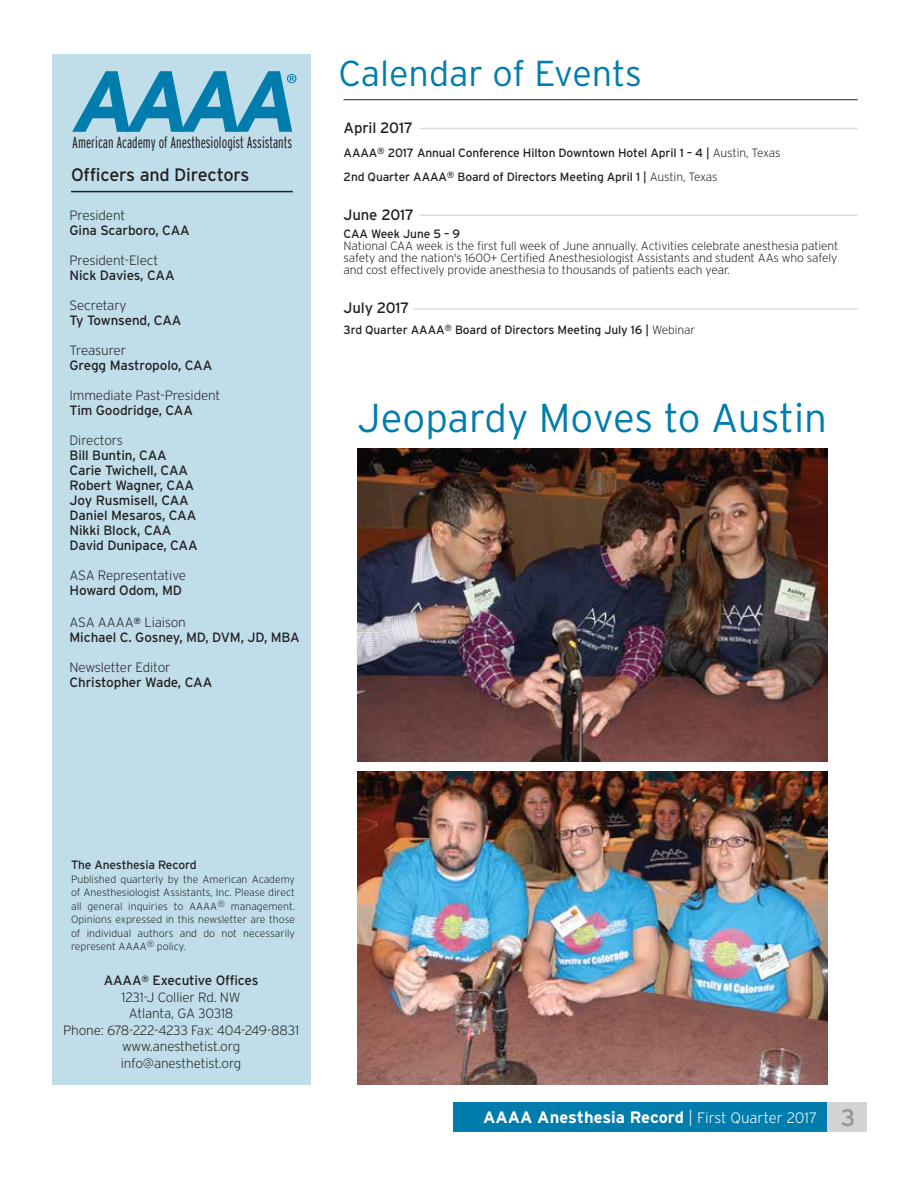
<style>
.page{position:relative;width:918px;height:1188px;background:#fff}
.page>*{position:absolute;margin:0;border:0;box-sizing:border-box;transform-origin:0 0}
.t1{font:italic 700 86.55px "Interstate";color:#007cad}
.t2{font:300 40.35px "Interstate";color:#007cad}
.t3{font:300 36px "Interstate";color:#007cad}
.t4{font:18px "Interstate";letter-spacing:-.01em;color:#231f20}
.t5{font:700 16.5px "Interstate";color:#fff}
.t6{font:300 extra-condensed 16.05px "Interstate";color:#231f20}
.t7{font:15px "Interstate";letter-spacing:-.01em;color:#231f20}
.t8{font:13.5px/15px "Interstate";letter-spacing:-.01em;color:#231f20}
.t9{font:13.5px/16.5px "Interstate Light Extra";letter-spacing:-.01em;color:#231f20;text-align:center}
.t10{font:12px/12px "Interstate Light Extra";letter-spacing:-.01em;color:#231f20;text-align:justify}
.t11{font:12px/24px "Interstate";letter-spacing:-.01em;color:#231f20}
.t12{font:10.5px/13.5px "Interstate Light Extra";color:#231f20;text-align:justify}
.s1{font-family:"Interstate Light Extra"}
.s2{font-family:"Interstate Light Extra";font-weight:400}
.s3{font-family:"Interstate Light Extra";font-weight:400;font-size:15px}
.s4{font-weight:400;font-size:24px;color:#939598}
</style>
<div class="page">
<div style="left:52px;top:54px;width:258px;height:1030px;background:#c0deea"></div>
<div style="left:817px;top:1103px;width:50px;height:29px;background:#d1d3d4"></div>
<div style="left:454px;top:1103px;width:373px;height:29px;background:#007cad"></div>
<hr style="left:71px;top:191px;width:222px;height:1px;background:#231f20">
<svg style="left:287px;top:74px;width:9px;height:9px"></svg>
<hr style="left:344px;top:99px;width:514px;height:1px;background:#231f20">
<hr style="left:419px;top:128px;width:439px;height:1px;background:#dcddde">
<hr style="left:419px;top:214px;width:439px;height:2px;background:#dcddde">
<hr style="left:413px;top:308px;width:445px;height:2px;background:#dcddde">
<img style="left:357px;top:771px;width:470px;height:313px">
<img style="left:357px;top:448px;width:470px;height:314px">
<h1 class="t1" style="left:73px;top:53px;width:228px">AAAA</h1>
<p class="t6" style="left:72px;top:133px;width:221px">American Academy of Anesthesiologist Assistants</p>
<h3 class="t4" style="left:71px;top:165px;width:180px">Officers and Directors</h3>
<p class="t9" style="left:70px;top:207px;width:57px">President</p>
<p class="t8" style="left:70px;top:223px;width:122px">Gina Scarboro, CAA</p>
<p class="t9" style="left:70px;top:252px;width:90px">President-Elect</p>
<p class="t8" style="left:70px;top:268px;width:107px">Nick Davies, CAA</p>
<p class="t9" style="left:70px;top:297px;width:59px">Secretary</p>
<p class="t8" style="left:70px;top:313px;width:113px">Ty Townsend, CAA</p>
<p class="t9" style="left:70px;top:342px;width:58px">Treasurer</p>
<p class="t8" style="left:70px;top:358px;width:144px">Gregg Mastropolo, CAA</p>
<p class="t9" style="left:70px;top:387px;width:152px">Immediate Past-President</p>
<p class="t8" style="left:70px;top:403px;width:125px">Tim Goodridge, CAA</p>
<p class="t9" style="left:70px;top:432px;width:55px">Directors</p>
<p class="t8" style="left:70px;top:448px;width:130px">Bill Buntin, CAA<br>Carie Twichell, CAA<br>Robert Wagner, CAA<br>Joy Rusmisell, CAA<br>Daniel Mesaros, CAA<br>Nikki Block, CAA<br>David Dunipace, CAA</p>
<p class="t9" style="left:70px;top:567px;width:118px">ASA Representative</p>
<p class="t8" style="left:70px;top:583px;width:114px">Howard Odom, MD</p>
<p class="t9" style="left:70px;top:614px;width:118px">ASA AAAA<sup>®</sup> Liaison</p>
<p class="t8" style="left:70px;top:629px;width:232px">Michael C. Gosney, MD, DVM, JD, MBA</p>
<p class="t9" style="left:70px;top:659px;width:103px">Newsletter Editor</p>
<p class="t8" style="left:70px;top:674px;width:144px">Christopher Wade, CAA</p>
<h3 class="t3" style="left:339px;top:53px;width:305px">Calendar of Events</h3>
<p class="t7" style="left:344px;top:119px;width:71px">April 2017</p>
<p class="t11" style="left:344px;top:141px;width:439px">AAAA<sup>®</sup> 2017 Annual Conference Hilton Downtown Hotel April 1 – 4 | <span class="s1">Austin, Texas<br></span>2nd Quarter AAAA<sup>®</sup> Board of Directors Meeting April 1 | <span class="s1">Austin, Texas</span></p>
<p class="t7" style="left:344px;top:206px;width:72px">June 2017</p>
<p class="t11" style="left:344px;top:222px;width:118px">CAA Week June 5 – 9</p>
<p class="t10" style="left:344px;top:240px;width:496px">National CAA week is the first full week of June annually. Activities celebrate anesthesia patient safety and the nation's 1600+ Certified Anesthesiologist Assistants and student AAs who safely and cost effectively provide anesthesia to thousands of patients each year.</p>
<p class="t7" style="left:344px;top:299px;width:67px">July 2017</p>
<p class="t11" style="left:344px;top:318px;width:353px">3rd Quarter AAAA<sup>®</sup> Board of Directors Meeting July 16 | <span class="s1">Webinar</span></p>
<h2 class="t2" style="left:357px;top:395px;width:471px">Jeopardy Moves to Austin</h2>
<p class="t11" style="left:71px;top:853px;width:127px">The Anesthesia Record</p>
<p class="t12" style="left:71px;top:872px;width:226px">Published quarterly by the American Academy of Anesthesiologist Assistants, Inc. Please direct all general inquiries to AAAA<sup>®</sup> management.<br>Opinions expressed in this newsletter are those of individual authors and do not necessarily represent AAAA<sup>®</sup> policy.</p>
<p class="t8" style="left:104px;top:973px;width:156px">AAAA<sup>®</sup> Executive Offices</p>
<p class="t9" style="left:63px;top:989px;width:237px">1231-J Collier Rd. NW<br>Atlanta, GA 30318<br>Phone: 678-222-4233 Fax: 404-249-8831 www.anesthetist.org info@anesthetist.org</p>
<p class="t5" style="left:483px;top:1108px;width:374px">AAAA Anesthesia Record <span class="s2">|</span> <span class="s3">First Quarter 2017</span> <span class="s4">3</span></p>
</div>
